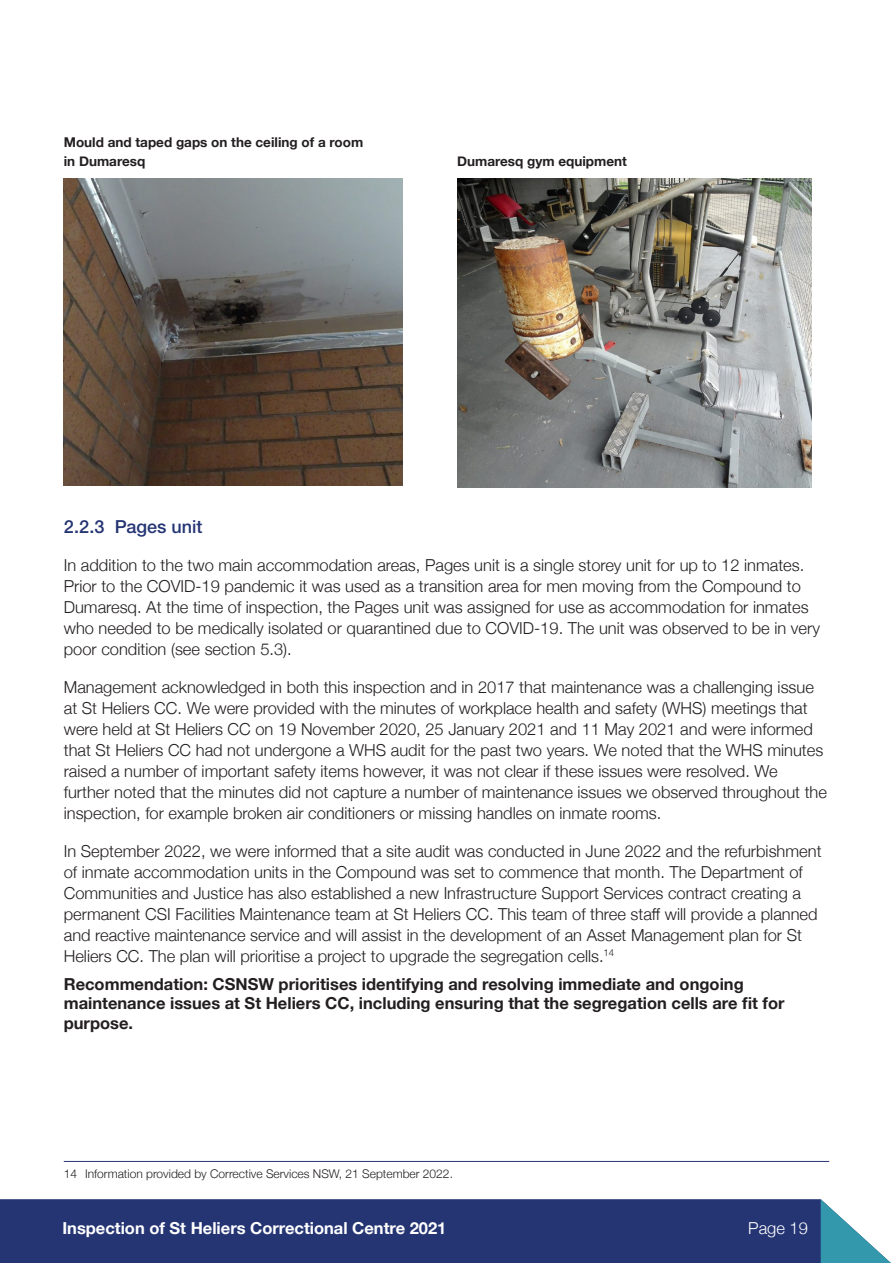
<style>
.page{position:relative;width:893px;height:1263px;background:#fff}
.page>*{position:absolute;margin:0;border:0;box-sizing:border-box;transform-origin:0 0}
.Heading_3{font:500 18px "Helvetica Neue";color:#253574}
.Body_Copy{font:300 16.5px/21px "Helvetica Neue";color:#231f20}
.Figure_and_table_cap{font:700 16.5px/19.5px "Helvetica Neue";color:#231f20}
.t1{font:700 16.5px "Helvetica Neue";color:#fff}
.t2{font:300 16.5px "Helvetica Neue";color:#fff}
.PP_Image_Caption{font:700 13.5px/19.5px "Helvetica Neue";color:#231f20}
.PP_Footnote_Text{font:300 12px "Helvetica Neue";color:#231f20}
</style>
<div class="page">
<div style="left:0;top:1199px;width:821px;height:64px;background:#253574"></div>
<svg style="left:821px;top:1199px;width:70px;height:64px"></svg>
<img style="left:64px;top:178px;width:338px;height:307px">
<img style="left:457px;top:178px;width:355px;height:310px">
<hr style="left:64px;top:1161px;width:765px;height:1px;background:#253574">
<p class="PP_Image_Caption" style="left:64px;top:133px;width:301px">Mould and taped gaps on the ceiling of a room in Dumaresq</p>
<p class="PP_Image_Caption" style="left:457px;top:152px;width:171px">Dumaresq gym equipment</p>
<p class="Heading_3" style="left:64px;top:515px;width:140px">2.2.3 Pages unit</p>
<p class="Body_Copy" style="left:64px;top:553px;width:758px">In addition to the two main accommodation areas, Pages unit is a single storey unit for up to 12 inmates.<br>Prior to the COVID-19 pandemic it was used as a transition area for men moving from the Compound to Dumaresq. At the time of inspection, the Pages unit was assigned for use as accommodation for inmates who needed to be medically isolated or quarantined due to COVID-19. The unit was observed to be in very poor condition (see section 5.3).</p>
<p class="Body_Copy" style="left:64px;top:675px;width:765px">Management acknowledged in both this inspection and in 2017 that maintenance was a challenging issue at St Heliers CC. We were provided with the minutes of workplace health and safety (WHS) meetings that were held at St Heliers CC on 19 November 2020, 25 January 2021 and 11 May 2021 and were informed that St Heliers CC had not undergone a WHS audit for the past two years. We noted that the WHS minutes raised a number of important safety items however, it was not clear if these issues were resolved. We further noted that the minutes did not capture a number of maintenance issues we observed throughout the inspection, for example broken air conditioners or missing handles on inmate rooms.</p>
<p class="Body_Copy" style="left:64px;top:839px;width:759px">In September 2022, we were informed that a site audit was conducted in June 2022 and the refurbishment of inmate accommodation units in the Compound was set to commence that month. The Department of Communities and Justice has also established a new Infrastructure Support Services contract creating a permanent CSI Facilities Maintenance team at St Heliers CC. This team of three staff will provide a planned and reactive maintenance service and will assist in the development of an Asset Management plan for St Heliers CC. The plan will prioritise a project to upgrade the segregation cells.<sup>14</sup></p>
<p class="Figure_and_table_cap" style="left:64px;top:974px;width:722px">Recommendation: CSNSW prioritises identifying and resolving immediate and ongoing maintenance issues at St Heliers CC, including ensuring that the segregation cells are fit for purpose.</p>
<p class="PP_Footnote_Text" style="left:64px;top:1164px;width:391px">14 Information provided by Corrective Services NSW, 21 September 2022.</p>
<p class="t1" style="left:62px;top:1215px;width:386px">Inspection of St Heliers Correctional Centre 2021</p>
<p class="t2" style="left:748px;top:1215px;width:61px">Page 19</p>
</div>
